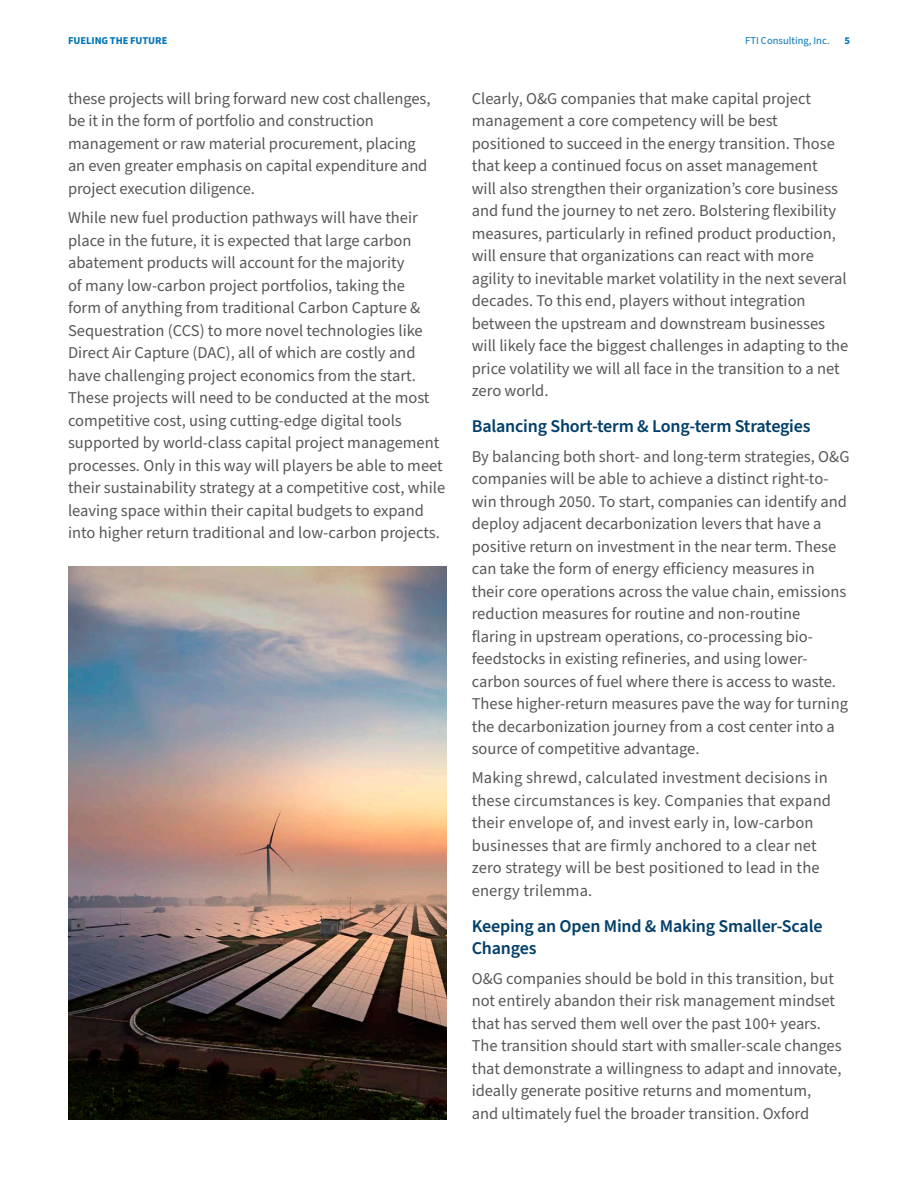
<style>
.page{position:relative;width:918px;height:1188px;background:#fff}
.page>*{position:absolute;margin:0;border:0;box-sizing:border-box;transform-origin:0 0}
.Subhead_L1_-_MAIN{font:600 18px/22.5px "Source Sans Pro";letter-spacing:-.01em;color:#003e69}
.Body_Copy{font:16.5px/22.5px "Source Sans Pro";color:#57585a}
.t1{font:10.5px "Source Sans Pro";letter-spacing:.005em;color:#0075b6}
.t2{font:700 10.5px "Source Sans Pro";letter-spacing:-.005em;color:#0075b6}
</style>
<div class="page">
<img style="left:68px;top:566px;width:378px;height:554px">
<p class="t2" style="left:68px;top:33px;width:101px">FUELING THE FUTURE</p>
<p class="t1" style="left:745px;top:34px;width:86px">FTI Consulting, Inc.</p>
<p class="t2" style="left:844px;top:33px;width:7px">5</p>
<p class="Body_Copy" style="left:68px;top:88px;width:364px">these projects will bring forward new cost challenges, be it in the form of portfolio and construction management or raw material procurement, placing an even greater emphasis on capital expenditure and project execution diligence.</p>
<p class="Body_Copy" style="left:68px;top:207px;width:379px">While new fuel production pathways will have their place in the future, it is expected that large carbon abatement products will account for the majority<br>of many low-carbon project portfolios, taking the<br>form of anything from traditional Carbon Capture &amp; Sequestration (CCS) to more novel technologies like Direct Air Capture (DAC), all of which are costly and have challenging project economics from the start.<br>These projects will need to be conducted at the most competitive cost, using cutting-edge digital tools supported by world-class capital project management processes. Only in this way will players be able to meet their sustainability strategy at a competitive cost, while leaving space within their capital budgets to expand into higher return traditional and low-carbon projects.</p>
<p class="Body_Copy" style="left:472px;top:88px;width:378px">Clearly, O&amp;G companies that make capital project management a core competency will be best positioned to succeed in the energy transition. Those that keep a continued focus on asset management<br>will also strengthen their organization’s core business and fund the journey to net zero. Bolstering flexibility measures, particularly in refined product production, will ensure that organizations can react with more agility to inevitable market volatility in the next several decades. To this end, players without integration between the upstream and downstream businesses will likely face the biggest challenges in adapting to the price volatility we will all face in the transition to a net zero world.</p>
<p class="Subhead_L1_-_MAIN" style="left:472px;top:416px;width:340px">Balancing Short-term &amp; Long-term Strategies</p>
<p class="Body_Copy" style="left:472px;top:445px;width:379px">By balancing both short- and long-term strategies, O&amp;G companies will be able to achieve a distinct right-to&shy;win through 2050. To start, companies can identify and deploy adjacent decarbonization levers that have a positive return on investment in the near term. These can take the form of energy efficiency measures in their core operations across the value chain, emissions reduction measures for routine and non-routine<br>flaring in upstream operations, co-processing bio&shy;feedstocks in existing refineries, and using lower&shy;carbon sources of fuel where there is access to waste.<br>These higher-return measures pave the way for turning the decarbonization journey from a cost center into a source of competitive advantage.</p>
<p class="Body_Copy" style="left:472px;top:767px;width:361px">Making shrewd, calculated investment decisions in these circumstances is key. Companies that expand their envelope of, and invest early in, low-carbon businesses that are firmly anchored to a clear net zero strategy will be best positioned to lead in the energy trilemma.</p>
<p class="Subhead_L1_-_MAIN" style="left:472px;top:915px;width:352px">Keeping an Open Mind &amp; Making Smaller-Scale<br>Changes</p>
<p class="Body_Copy" style="left:472px;top:967px;width:371px">O&amp;G companies should be bold in this transition, but not entirely abandon their risk management mindset that has served them well over the past 100+ years.<br>The transition should start with smaller-scale changes that demonstrate a willingness to adapt and innovate, ideally generate positive returns and momentum, and ultimately fuel the broader transition. Oxford</p>
</div>
